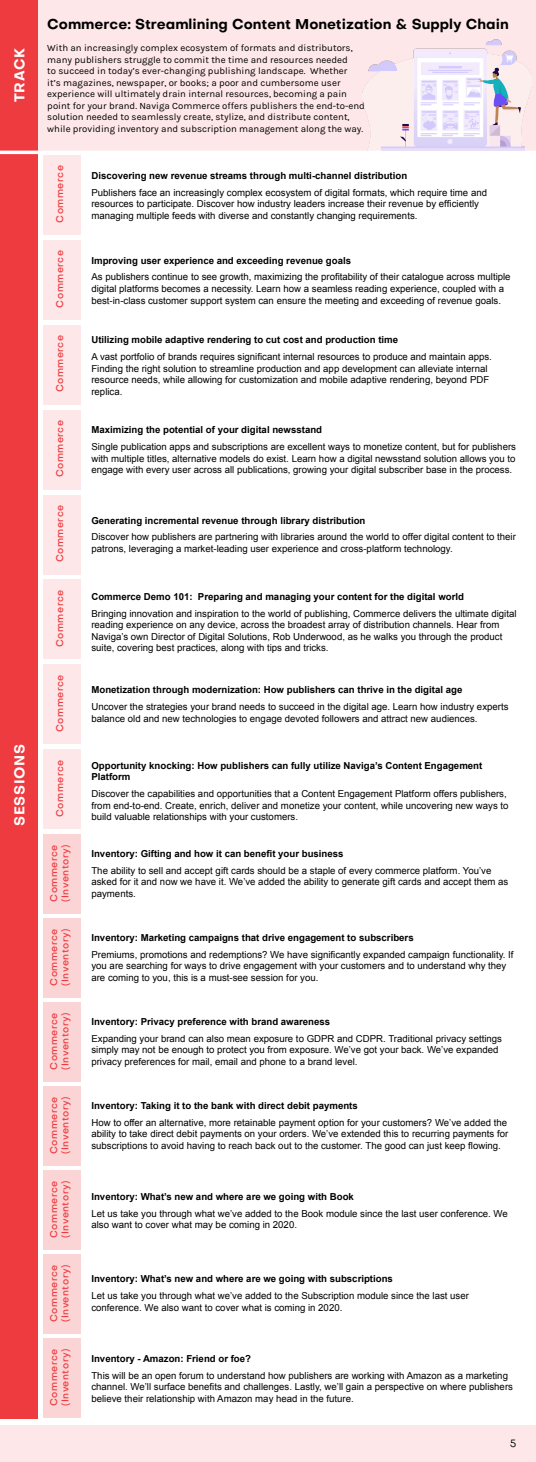
<style>
.page{position:relative;width:536px;height:1462px;background:#fff}
.page>*{position:absolute;margin:0;border:0;box-sizing:border-box;transform-origin:0 0}
.t1{font:700 14px "Objectivity";color:#000}
.t2{font:700 14px "Objectivity";letter-spacing:.05em;color:#fff}
.t3{font:10.5px "Objectivity";color:#000}
.t4{font:9.62px/11.5px "Arial";color:#000}
.t5{font:700 9.62px/11.5px "Arial";color:#000}
.t6{font:9.62px/11.5px "Karla";color:#000}
.t7{font:500 9.62px/11.5px "Objectivity";letter-spacing:.05em;color:#ed3b3f}
</style>
<div class="page">
<div style="left:0;top:0;width:536px;height:152px;background:#fde7e8"></div>
<div style="left:0;top:0;width:37px;height:1418px;background:#ed3b3f"></div>
<hr style="left:0;top:151px;width:536px;height:3px;background:#fff">
<div style="left:43px;top:155px;width:37px;height:80px;background:#fde7e8"></div>
<div style="left:43px;top:240px;width:37px;height:80px;background:#fde7e8"></div>
<div style="left:43px;top:325px;width:37px;height:80px;background:#fde7e8"></div>
<div style="left:43px;top:410px;width:37px;height:79px;background:#fde7e8"></div>
<div style="left:43px;top:494px;width:37px;height:80px;background:#fde7e8"></div>
<div style="left:43px;top:579px;width:37px;height:80px;background:#fde7e8"></div>
<div style="left:43px;top:664px;width:37px;height:80px;background:#fde7e8"></div>
<div style="left:43px;top:749px;width:37px;height:80px;background:#fde7e8"></div>
<div style="left:43px;top:834px;width:37px;height:80px;background:#fbd5d6"></div>
<div style="left:43px;top:918px;width:37px;height:80px;background:#fbd5d6"></div>
<div style="left:43px;top:1002px;width:37px;height:80px;background:#fbd5d6"></div>
<div style="left:43px;top:1086px;width:37px;height:80px;background:#fbd5d6"></div>
<div style="left:43px;top:1170px;width:37px;height:80px;background:#fbd5d6"></div>
<div style="left:43px;top:1254px;width:37px;height:80px;background:#fbd5d6"></div>
<div style="left:43px;top:1338px;width:37px;height:80px;background:#fbd5d6"></div>
<img style="left:362px;top:39px;width:169px;height:112px">
<div style="left:0;top:1425px;width:536px;height:37px;background:#fde7e8"></div>
<h1 class="t2" style="left:9px;top:102px;width:56px;rotate:-90deg">TRACK</h1>
<h1 class="t2" style="left:9px;top:826px;width:84px;rotate:-90deg">SESSIONS</h1>
<h1 class="t1" style="left:47px;top:14px;width:463px">Commerce: Streamlining Content Monetization &amp; Supply Chain</h1>
<p class="t6" style="left:47px;top:42px;width:319px">With an increasingly complex ecosystem of formats and distributors, many publishers struggle to commit the time and resources needed<br>to succeed in today’s ever-changing publishing landscape. Whether<br>it’s magazines, newspaper, or books; a poor and cumbersome user experience will ultimately drain internal resources, becoming a pain point for your brand. Naviga Commerce offers publishers the end-to-end solution needed to seamlessly create, stylize, and distribute content, while providing inventory and subscription management along the way.</p>
<p class="t7" style="left:54px;top:223px;width:59px;rotate:-90deg">Commerce</p>
<p class="t7" style="left:54px;top:307px;width:59px;rotate:-90deg">Commerce</p>
<p class="t7" style="left:54px;top:392px;width:59px;rotate:-90deg">Commerce</p>
<p class="t7" style="left:54px;top:477px;width:59px;rotate:-90deg">Commerce</p>
<p class="t7" style="left:54px;top:562px;width:59px;rotate:-90deg">Commerce</p>
<p class="t7" style="left:54px;top:647px;width:59px;rotate:-90deg">Commerce</p>
<p class="t7" style="left:54px;top:732px;width:59px;rotate:-90deg">Commerce</p>
<p class="t7" style="left:54px;top:817px;width:59px;rotate:-90deg">Commerce</p>
<p class="t7" style="left:48px;top:902px;width:59px;rotate:-90deg">Commerce (Inventory)</p>
<p class="t7" style="left:48px;top:986px;width:59px;rotate:-90deg">Commerce (Inventory)</p>
<p class="t7" style="left:48px;top:1070px;width:59px;rotate:-90deg">Commerce (Inventory)</p>
<p class="t7" style="left:48px;top:1154px;width:59px;rotate:-90deg">Commerce (Inventory)</p>
<p class="t7" style="left:48px;top:1238px;width:59px;rotate:-90deg">Commerce (Inventory)</p>
<p class="t7" style="left:48px;top:1322px;width:59px;rotate:-90deg">Commerce (Inventory)</p>
<p class="t7" style="left:48px;top:1406px;width:59px;rotate:-90deg">Commerce (Inventory)</p>
<p class="t5" style="left:91px;top:170px;width:317px">Discovering new revenue streams through multi-channel distribution</p>
<p class="t4" style="left:91px;top:186px;width:397px">Publishers face an increasingly complex ecosystem of digital formats, which require time and resources to participate. Discover how industry leaders increase their revenue by efficiently managing multiple feeds with diverse and constantly changing requirements.</p>
<p class="t5" style="left:91px;top:255px;width:261px">Improving user experience and exceeding revenue goals</p>
<p class="t4" style="left:91px;top:271px;width:420px">As publishers continue to see growth, maximizing the profitability of their catalogue across multiple digital platforms becomes a necessity. Learn how a seamless reading experience, coupled with a best-in-class customer support system can ensure the meeting and exceeding of revenue goals.</p>
<p class="t5" style="left:91px;top:334px;width:308px">Utilizing mobile adaptive rendering to cut cost and production time</p>
<p class="t4" style="left:91px;top:351px;width:402px">A vast portfolio of brands requires significant internal resources to produce and maintain apps.<br>Finding the right solution to streamline production and app development can alleviate internal resource needs, while allowing for customization and mobile adaptive rendering, beyond PDF</p>
<p class="t4" style="left:91px;top:386px;width:33px">replica.</p>
<p class="t5" style="left:91px;top:424px;width:232px">Maximizing the potential of your digital newsstand</p>
<p class="t4" style="left:91px;top:441px;width:426px;text-align:justify">Single publication apps and subscriptions are excellent ways to monetize content, but for publishers with multiple titles, alternative models do exist. Learn how a digital newsstand solution allows you to engage with every user across all publications, growing your digital subscriber base in the process.</p>
<p class="t5" style="left:91px;top:515px;width:275px">Generating incremental revenue through library distribution</p>
<p class="t4" style="left:91px;top:531px;width:426px">Discover how publishers are partnering with libraries around the world to offer digital content to their patrons, leveraging a market-leading user experience and cross-platform technology.</p>
<p class="t5" style="left:91px;top:591px;width:374px">Commerce Demo 101: Preparing and managing your content for the digital world</p>
<p class="t4" style="left:91px;top:607px;width:426px">Bringing innovation and inspiration to the world of publishing, Commerce delivers the ultimate digital reading experience on any device, across the broadest array of distribution channels. Hear from Naviga’s own Director of Digital Solutions, Rob Underwood, as he walks you through the product suite, covering best practices, along with tips and tricks.</p>
<p class="t5" style="left:91px;top:684px;width:372px">Monetization through modernization: How publishers can thrive in the digital age</p>
<p class="t4" style="left:91px;top:701px;width:418px">Uncover the strategies your brand needs to succeed in the digital age. Learn how industry experts balance old and new technologies to engage devoted followers and attract new audiences.</p>
<p class="t5" style="left:91px;top:760px;width:392px">Opportunity knocking: How publishers can fully utilize Naviga’s Content Engagement<br>Platform</p>
<p class="t4" style="left:91px;top:788px;width:418px">Discover the capabilities and opportunities that a Content Engagement Platform offers publishers, from end-to-end. Create, enrich, deliver and monetize your content, while uncovering new ways to</p>
<p class="t4" style="left:91px;top:811px;width:208px">build valuable relationships with your customers.</p>
<p class="t5" style="left:91px;top:848px;width:253px">Inventory: Gifting and how it can benefit your business</p>
<p class="t4" style="left:91px;top:865px;width:418px">The ability to sell and accept gift cards should be a staple of every commerce platform. You’ve asked for it and now we have it. We’ve added the ability to generate gift cards and accept them as payments.</p>
<p class="t5" style="left:91px;top:932px;width:323px">Inventory: Marketing campaigns that drive engagement to subscribers</p>
<p class="t4" style="left:91px;top:949px;width:423px">Premiums, promotions and redemptions? We have significantly expanded campaign functionality. If you are searching for ways to drive engagement with your customers and to understand why they are coming to you, this is a must-see session for you.</p>
<p class="t5" style="left:91px;top:1016px;width:240px">Inventory: Privacy preference with brand awareness</p>
<p class="t4" style="left:91px;top:1033px;width:412px">Expanding your brand can also mean exposure to GDPR and CDPR. Traditional privacy settings simply may not be enough to protect you from exposure. We’ve got your back. We’ve expanded privacy preferences for mail, email and phone to a brand level.</p>
<p class="t5" style="left:91px;top:1100px;width:268px">Inventory: Taking it to the bank with direct debit payments</p>
<p class="t4" style="left:91px;top:1117px;width:418px">How to offer an alternative, more retainable payment option for your customers? We’ve added the ability to take direct debit payments on your orders. We’ve extended this to recurring payments for subscriptions to avoid having to reach back out to the customer. The good can just keep flowing.</p>
<p class="t5" style="left:91px;top:1191px;width:264px">Inventory: What’s new and where are we going with Book</p>
<p class="t4" style="left:91px;top:1208px;width:418px">Let us take you through what we’ve added to the Book module since the last user conference. We also want to cover what may be coming in 2020.</p>
<p class="t5" style="left:91px;top:1273px;width:303px">Inventory: What’s new and where are we going with subscriptions</p>
<p class="t4" style="left:91px;top:1290px;width:379px">Let us take you through what we’ve added to the Subscription module since the last user conference. We also want to cover what is coming in 2020.</p>
<p class="t5" style="left:91px;top:1353px;width:161px">Inventory - Amazon: Friend or foe?</p>
<p class="t4" style="left:91px;top:1369px;width:423px">This will be an open forum to understand how publishers are working with Amazon as a marketing channel. We’ll surface benefits and challenges. Lastly, we’ll gain a perspective on where publishers believe their relationship with Amazon may head in the future.</p>
<p class="t3" style="left:509px;top:1436px;width:8px">5</p>
</div>
